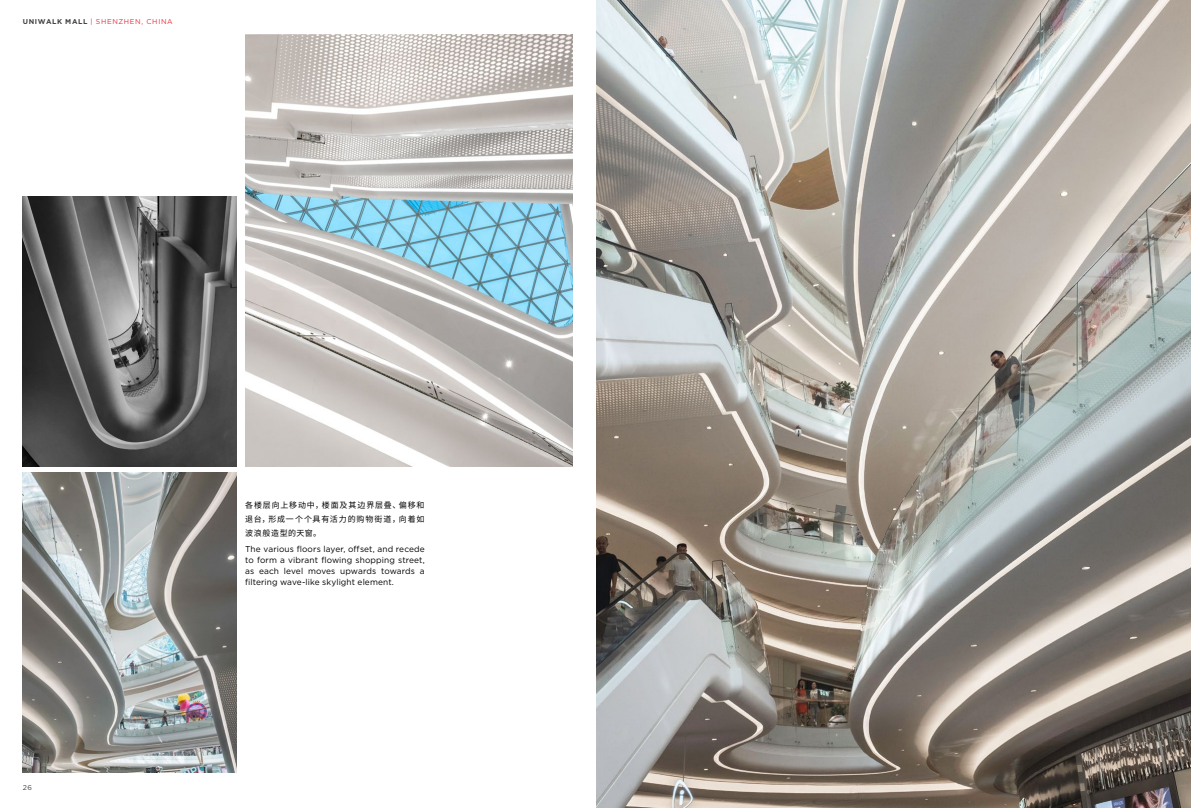
<style>
.page{position:relative;width:1191px;height:808px;background:#fff}
.page>*{position:absolute;margin:0;border:0;box-sizing:border-box;transform-origin:0 0}
.t1{font:8.5px/11px "Gotham";letter-spacing:.005em;color:#000;text-align:justify}
.t2{font:8px/14px "Noto Sans Hans";letter-spacing:.1em;color:#000;text-align:justify}
.t3{font:7px "Gotham";letter-spacing:.1em;color:#eb2c3a}
.t4{font:7px "Gotham";color:#414042}
.s1{font-weight:700;color:#414042}
</style>
<div class="page">
<img style="left:23px;top:472px;width:213px;height:300px">
<img style="left:245px;top:34px;width:328px;height:432px">
<img style="left:23px;top:196px;width:213px;height:270px">
<img style="left:597px;top:0;width:594px;height:808px">
<p class="t3" style="left:23px;top:17px;width:152px"><span class="s1">UNIWALK MALL</span> | SHENZHEN, CHINA</p>
<p class="t4" style="left:23px;top:783px;width:11px">26</p>
<p class="t2" style="left:245px;top:499px;width:181px">各楼层向上移动中，楼面及其边界层叠、偏移和退台，形成一个个具有活力的购物街道，向着如波浪般造型的天窗。</p>
<p class="t1" style="left:245px;top:543px;width:181px">The various floors layer, offset, and recede to form a vibrant flowing shopping street, as each level moves upwards towards a filtering wave-like skylight element.</p>
</div>
